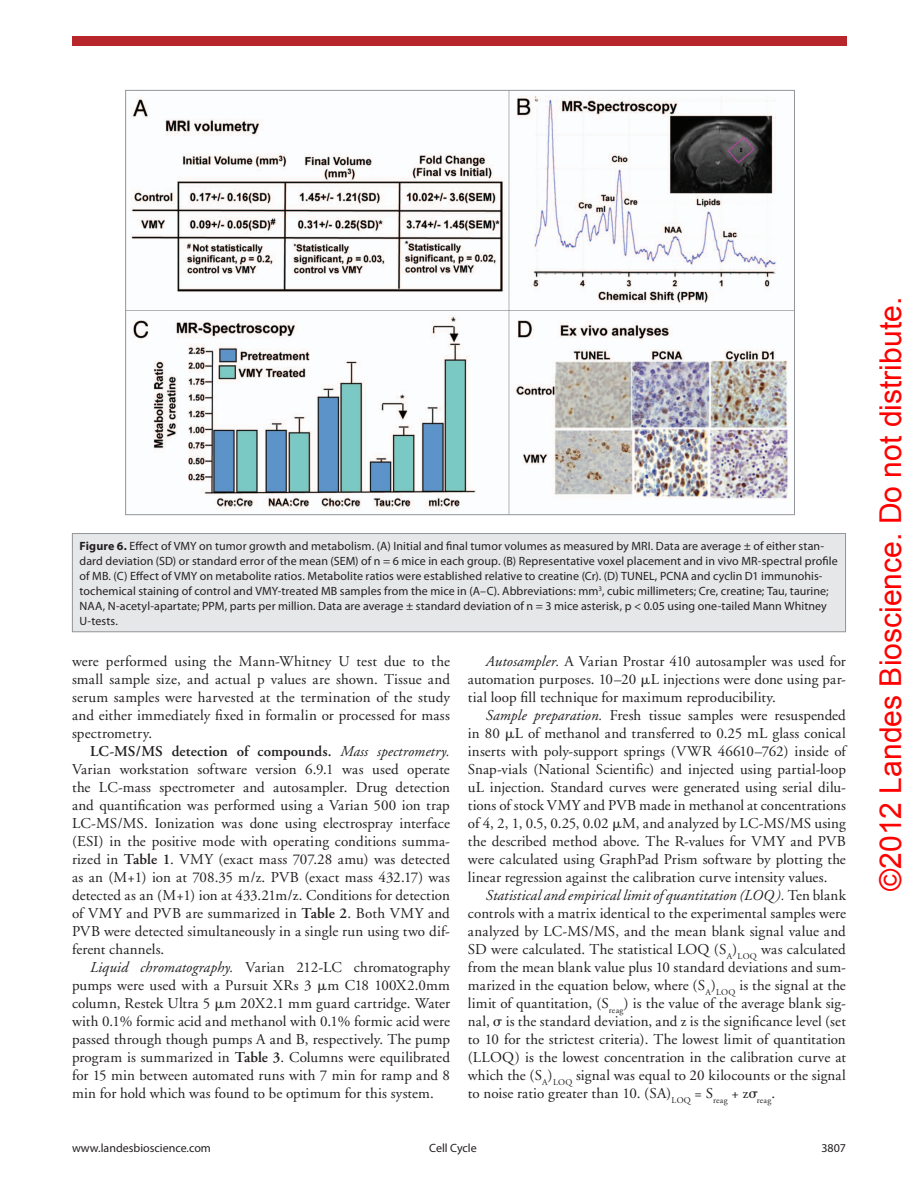
<style>
.page{position:relative;width:918px;height:1188px;background:#fff}
.page>*{position:absolute;margin:0;border:0;box-sizing:border-box;transform-origin:0 0}
.t1{font:30.15px "Arial";color:#f00}
.t2{font:15px/18px "Adobe Garamond";letter-spacing:.01em;color:#231f20;text-align:justify}
.t3{font:12px/15px "Myriad Pro";letter-spacing:.005em;color:#231f20}
.s1{font-weight:700}
.s2{font-weight:600}
.s3{font-style:italic}
.s4{font-family:"Universal Std Greekw Math Pi"}
</style>
<div class="page">
<div style="left:72px;top:36px;width:774px;height:10px;background:#b7262b"></div>
<div style="left:72px;top:534px;width:774px;height:98px;background:#e6e7e9"></div>
<div style="left:72px;top:533px;width:774px;height:99px;border:1px solid #939598"></div>
<img style="left:127px;top:92px;width:666px;height:421px">
<p class="t3" style="left:80px;top:538px;width:760px"><span class="s1">Figure 6.</span> Effect of VMY on tumor growth and metabolism. (A) Initial and final tumor volumes as measured by MRI. Data are average ± of either stan&shy;dard deviation (SD) or standard error of the mean (SEM) of n = 6 mice in each group. (B) Representative voxel placement and in vivo MR-spectral profile of MB. (C) Effect of VMY on metabolite ratios. Metabolite ratios were established relative to creatine (Cr). (D) TUNEL, PCNA and cyclin D1 immunohis&shy;tochemical staining of control and VMY-treated MB samples from the mice in (A–C). Abbreviations: mm<sup>3</sup>, cubic millimeters; Cre, creatine; Tau, taurine; NAA, N-acetyl-apartate; PPM, parts per million. Data are average ± standard deviation of n = 3 mice asterisk, p &lt; 0.05 using one-tailed Mann Whitney U-tests.</p>
<p class="t2" style="left:72px;top:653px;width:379px">were performed using the Mann-Whitney U test due to the small sample size, and actual p values are shown. Tissue and serum samples were harvested at the termination of the study and either immediately fixed in formalin or processed for mass spectrometry.</p>
<p class="t2" style="left:72px;top:743px;width:380px;text-indent:18px"><span class="s2">LC-MS/MS detection of compounds.</span> <span class="s3">Mass spectrometry.<br></span>Varian workstation software version 6.9.1 was used operate the LC-mass spectrometer and autosampler. Drug detection and quantification was performed using a Varian 500 ion trap LC-MS/MS. Ionization was done using electrospray interface (ESI) in the positive mode with operating conditions summa&shy;rized in <span class="s2">Table 1</span>. VMY (exact mass 707.28 amu) was detected as an (M+1) ion at 708.35 m/z. PVB (exact mass 432.17) was detected as an (M+1) ion at 433.21m/z. Conditions for detection of VMY and PVB are summarized in <span class="s2">Table 2</span>. Both VMY and PVB were detected simultaneously in a single run using two dif&shy;ferent channels.</p>
<p class="t2" style="left:72px;top:959px;width:380px;text-indent:18px"><span class="s3">Liquid chromatography.</span> Varian 212-LC chromatography pumps were used with a Pursuit XRs 3 <span class="s4">μ</span>m C18 100X2.0mm column, Restek Ultra 5 <span class="s4">μ</span>m 20X2.1 mm guard cartridge. Water with 0.1% formic acid and methanol with 0.1% formic acid were passed through though pumps A and B, respectively. The pump program is summarized in <span class="s2">Table 3</span>. Columns were equilibrated for 15 min between automated runs with 7 min for ramp and 8 min for hold which was found to be optimum for this system.</p>
<p class="t2" style="left:468px;top:653px;width:379px;text-indent:18px"><span class="s3">Autosampler.</span> A Varian Prostar 410 autosampler was used for automation purposes. 10–20 <span class="s4">μ</span>L injections were done using par&shy;tial loop fill technique for maximum reproducibility.</p>
<p class="t2" style="left:468px;top:707px;width:380px;text-indent:18px"><span class="s3">Sample preparation.</span> Fresh tissue samples were resuspended in 80 <span class="s4">μ</span>L of methanol and transferred to 0.25 mL glass conical inserts with poly-support springs (VWR 46610–762) inside of Snap-vials (National Scientific) and injected using partial-loop uL injection. Standard curves were generated using serial dilu&shy;tions of stock VMY and PVB made in methanol at concentrations of 4, 2, 1, 0.5, 0.25, 0.02 <span class="s4">μ</span>M, and analyzed by LC-MS/MS using the described method above. The R-values for VMY and PVB were calculated using GraphPad Prism software by plotting the linear regression against the calibration curve intensity values.</p>
<p class="t2" style="left:468px;top:887px;width:380px;text-indent:18px"><span class="s3">Statistical and empirical limit of quantitation (LOQ).</span> Ten blank controls with a matrix identical to the experimental samples were analyzed by LC-MS/MS, and the mean blank signal value and SD were calculated. The statistical LOQ (S<sub>A</sub>)<sub>LOQ</sub> was calculated from the mean blank value plus 10 standard deviations and sum&shy;marized in the equation below, where (S<sub>A</sub>)<sub>LOQ</sub> is the signal at the limit of quantitation, (S<sub>reag</sub>) is the value of the average blank sig&shy;nal, <span class="s4">σ</span> is the standard deviation, and z is the significance level (set to 10 for the strictest criteria). The lowest limit of quantitation (LLOQ) is the lowest concentration in the calibration curve at which the (S<sub>A</sub>)<sub>LOQ</sub> signal was equal to 20 kilocounts or the signal to noise ratio greater than 10. (SA)<sub>LOQ</sub> = S<sub>reag</sub> + z<span class="s4">σ</span><sub>reag</sub>.</p>
<p class="t3" style="left:72px;top:1140px;width:140px">www.landesbioscience.com</p>
<p class="t3" style="left:429px;top:1140px;width:49px">Cell Cycle</p>
<p class="t3" style="left:821px;top:1140px;width:26px">3807</p>
<h1 class="t1" style="left:871px;top:891px;width:595px;rotate:-90deg">©2012 Landes Bioscience. Do not distribute.</h1>
</div>
